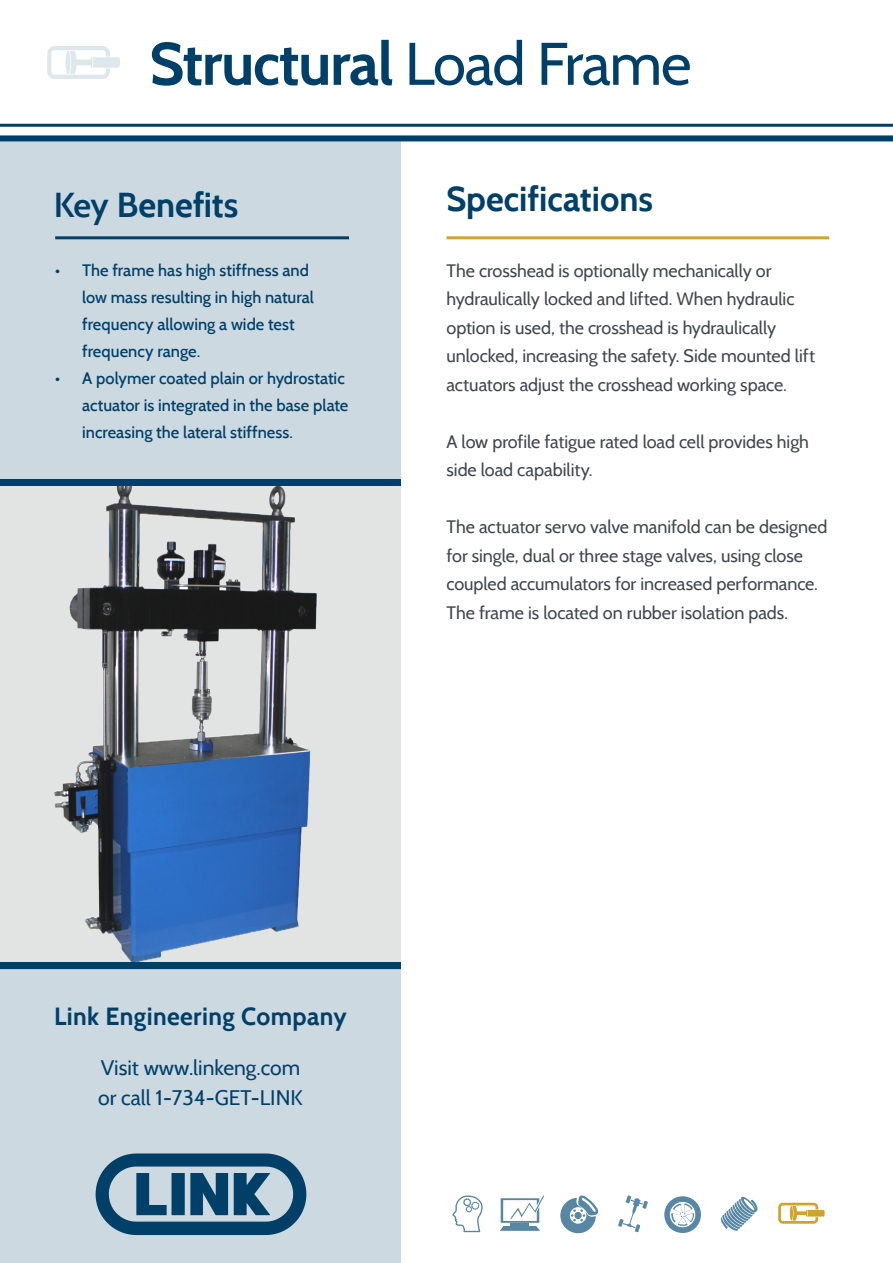
<style>
.page{position:relative;width:893px;height:1263px;background:#fff}
.page>*{position:absolute;margin:0;border:0;box-sizing:border-box;transform-origin:0 0}
.t1{font:700 60px "Cabin";letter-spacing:-.02em;color:#004068}
.Section_Header{font:700 34.5px "Cabin";color:#004068}
.Side_Bar_Header{font:700 34.5px "Cabin";letter-spacing:-.005em;color:#004068}
.Back_Cover_1_Link_En{font:700 24.75px "Cabin";letter-spacing:.015em;color:#004068}
.Back_Cover_1_Link_En-2{font:21px "Cabin";color:#004068}
.Back_Cover_1_Box_Tex{font:21px "Cabin";color:#004068}
.t2{font:18px/28.5px "Cabin";letter-spacing:-.005em;color:#41464e}
.t3{font:500 16.5px/27px "Cabin";color:#004068}
.s1{font-weight:400}
.s2{font-weight:600}
</style>
<div class="page">
<div style="left:0;top:138px;width:401px;height:556px;background:#cdd9e1"></div>
<hr style="left:55px;top:236px;width:294px;height:3px;background:#004068">
<div style="left:0;top:135px;width:893px;height:6px;background:#004068"></div>
<hr style="left:0;top:124px;width:893px;height:3px;background:#004068">
<svg style="left:47px;top:46px;width:73px;height:33px"></svg>
<div style="left:0;top:482px;width:400px;height:487px;background:#e2e3e3"></div>
<img style="left:27px;top:485px;width:319px;height:484px">
<div style="left:0;top:969px;width:401px;height:294px;background:#cdd9e1"></div>
<svg style="left:96px;top:1153px;width:210px;height:82px"></svg>
<div style="left:0;top:962px;width:401px;height:6px;background:#004068"></div>
<div style="left:0;top:479px;width:400px;height:6px;background:#004068"></div>
<hr style="left:446px;top:236px;width:383px;height:3px;background:#d0a32a">
<svg style="left:721px;top:1196px;width:36px;height:35px"></svg>
<svg style="left:452px;top:1195px;width:31px;height:37px"></svg>
<svg style="left:560px;top:1195px;width:38px;height:38px"></svg>
<svg style="left:664px;top:1196px;width:37px;height:37px"></svg>
<svg style="left:778px;top:1203px;width:47px;height:21px"></svg>
<svg style="left:618px;top:1195px;width:30px;height:37px"></svg>
<svg style="left:500px;top:1196px;width:44px;height:35px"></svg>
<p class="t1" style="left:150px;top:28px;width:544px">Structural <span class="s1">Load Frame</span></p>
<p class="Side_Bar_Header" style="left:54px;top:184px;width:186px"><span class="s2">Key</span> Benefits</p>
<p class="t3" style="left:82px;top:256px;width:233px;text-indent:-27px">• The frame has high stiffness and low mass resulting in high natural frequency allowing a wide test frequency range.</p>
<p class="t3" style="left:82px;top:364px;width:268px;text-indent:-27px">• A polymer coated plain or hydrostatic actuator is integrated in the base plate increasing the lateral stiffness.</p>
<p class="Section_Header" style="left:446px;top:178px;width:208px">Specifications</p>
<p class="t2" style="left:446px;top:256px;width:370px">The crosshead is optionally mechanically or hydraulically locked and lifted. When hydraulic option is used, the crosshead is hydraulically unlocked, increasing the safety. Side mounted lift actuators adjust the crosshead working space.</p>
<p class="t2" style="left:446px;top:427px;width:364px">A low profile fatigue rated load cell provides high side load capability.</p>
<p class="t2" style="left:446px;top:512px;width:382px">The actuator servo valve manifold can be designed for single, dual or three stage valves, using close coupled accumulators for increased performance.<br>The frame is located on rubber isolation pads.</p>
<p class="Back_Cover_1_Link_En" style="left:54px;top:1001px;width:294px">Link Engineering Company</p>
<p class="Back_Cover_1_Link_En-2" style="left:101px;top:1055px;width:201px">Visit www.linkeng.com</p>
<p class="Back_Cover_1_Box_Tex" style="left:98px;top:1084px;width:206px">or call 1-734-GET-LINK</p>
</div>
